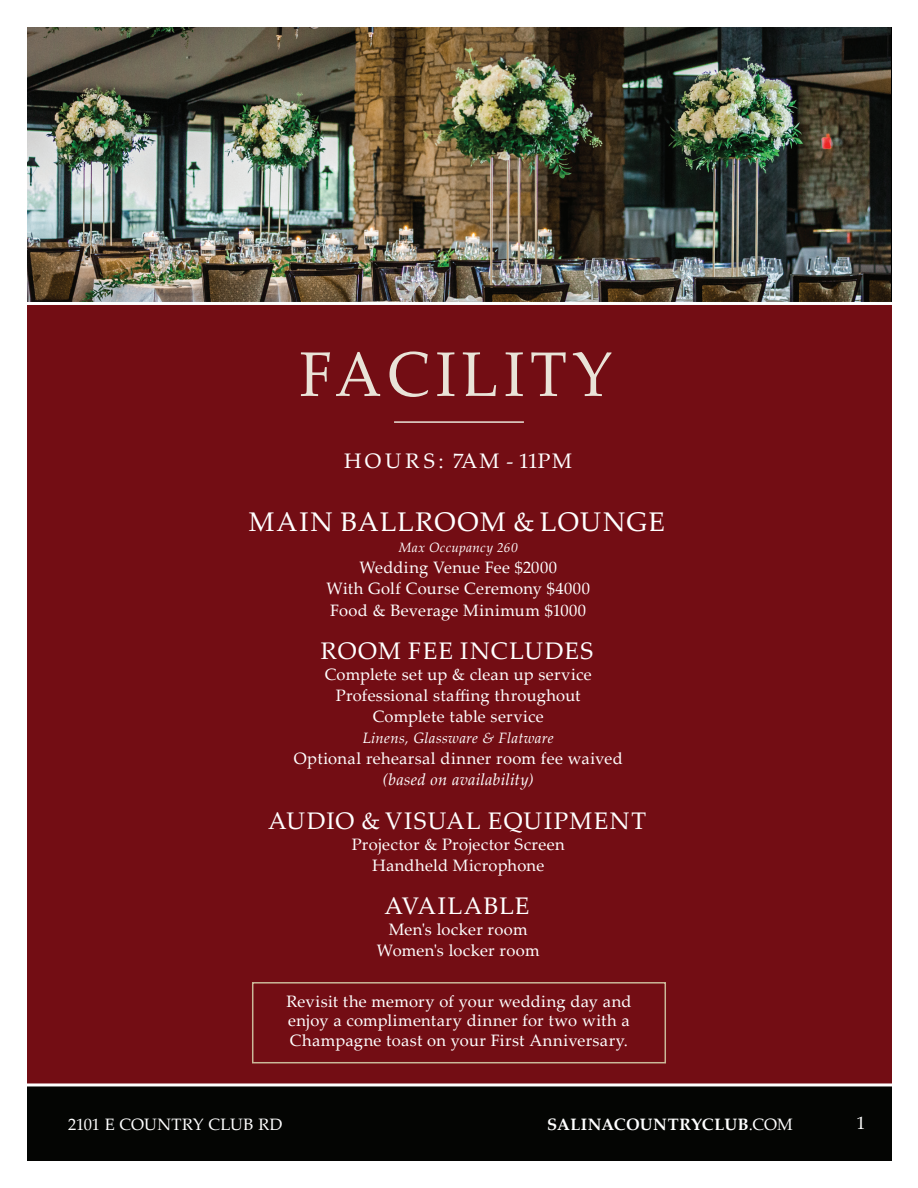
<style>
.page{position:relative;width:918px;height:1188px;background:#fff}
.page>*{position:absolute;margin:0;border:0;box-sizing:border-box;transform-origin:0 0}
.t1{font:63px "Palatino Linotype";letter-spacing:.095em;color:#e9e3d8;scale:.95 1}
.t2{font:27px "Palatino Linotype";letter-spacing:.05em;color:#fff}
.t3{font:24px "Palatino Linotype";letter-spacing:.055em;color:#fff}
.t4{font:21px "Palatino Linotype";letter-spacing:.1em;color:#fff}
.t5{font:18px "Palatino Linotype";color:#fff}
.t6{font:16.5px/21px "Palatino Linotype";letter-spacing:.015em;color:#fff;text-align:center}
.t7{font:700 16.5px "Palatino Linotype";letter-spacing:.015em;color:#fff}
.t8{font:italic 16.5px "Palatino Linotype";letter-spacing:.015em;color:#fff}
.t9{font:16.5px "Palatino Linotype";letter-spacing:-.005em;color:#fff}
.t10{font:italic 15px "Palatino Linotype";letter-spacing:.02em;color:#fff}
.t11{font:italic 13.5px "Palatino Linotype";letter-spacing:.025em;color:#fff}
.s1{font-weight:400}
</style>
<div class="page">
<div style="left:27px;top:1086px;width:864px;height:75px;background:#040503"></div>
<div style="left:27px;top:303px;width:864px;height:783px;background:#730d14"></div>
<img style="left:27px;top:27px;width:864px;height:275px">
<hr style="left:394px;top:421px;width:130px;height:2px;background:#e9e3d8">
<hr style="left:14px;top:302px;width:893px;height:3px;background:#fff">
<hr style="left:14px;top:1083px;width:893px;height:3px;background:#fff">
<div style="left:252px;top:982px;width:414px;height:81px;border:2px solid #cbb899"></div>
<h1 class="t1" style="left:300px;top:338px;width:331px">FACILITY</h1>
<p class="t4" style="left:344px;top:448px;width:229px">HOURS: 7AM - 11PM</p>
<h2 class="t2" style="left:249px;top:506px;width:417px">MAIN BALLROOM &amp; LOUNGE</h2>
<p class="t11" style="left:399px;top:542px;width:121px">Max Occupancy 260</p>
<p class="t6" style="left:327px;top:557px;width:265px">Wedding Venue Fee $2000<br>With Golf Course Ceremony $4000</p>
<p class="t6" style="left:330px;top:600px;width:257px">Food &amp; Beverage Minimum $1000</p>
<h3 class="t3" style="left:321px;top:637px;width:274px">ROOM FEE INCLUDES</h3>
<p class="t6" style="left:325px;top:665px;width:268px">Complete set up &amp; clean up service<br>Professional staffing throughout<br>Complete table service</p>
<p class="t10" style="left:363px;top:733px;width:192px">Linens, Glassware &amp; Flatware</p>
<p class="t6" style="left:294px;top:749px;width:331px">Optional rehearsal dinner room fee waived</p>
<p class="t8" style="left:383px;top:773px;width:153px">(based on availability)</p>
<h3 class="t3" style="left:268px;top:806px;width:380px">AUDIO &amp; VISUAL EQUIPMENT</h3>
<p class="t6" style="left:352px;top:834px;width:215px">Projector &amp; Projector Screen<br>Handheld Microphone</p>
<h3 class="t3" style="left:385px;top:892px;width:146px">AVAILABLE</h3>
<p class="t6" style="left:377px;top:919px;width:164px">Men's locker room<br>Women's locker room</p>
<p class="t6" style="left:286px;top:992px;width:347px;line-height:19.5px;text-align:justify">Revisit the memory of your wedding day and enjoy a complimentary dinner for two with a Champagne toast on your First Anniversary.</p>
<p class="t9" style="left:68px;top:1115px;width:216px">2101 E COUNTRY CLUB RD</p>
<p class="t7" style="left:547px;top:1114px;width:247px">SALINACOUNTRYCLUB<span class="s1">.COM</span></p>
<p class="t5" style="left:857px;top:1112px;width:10px">1</p>
</div>
